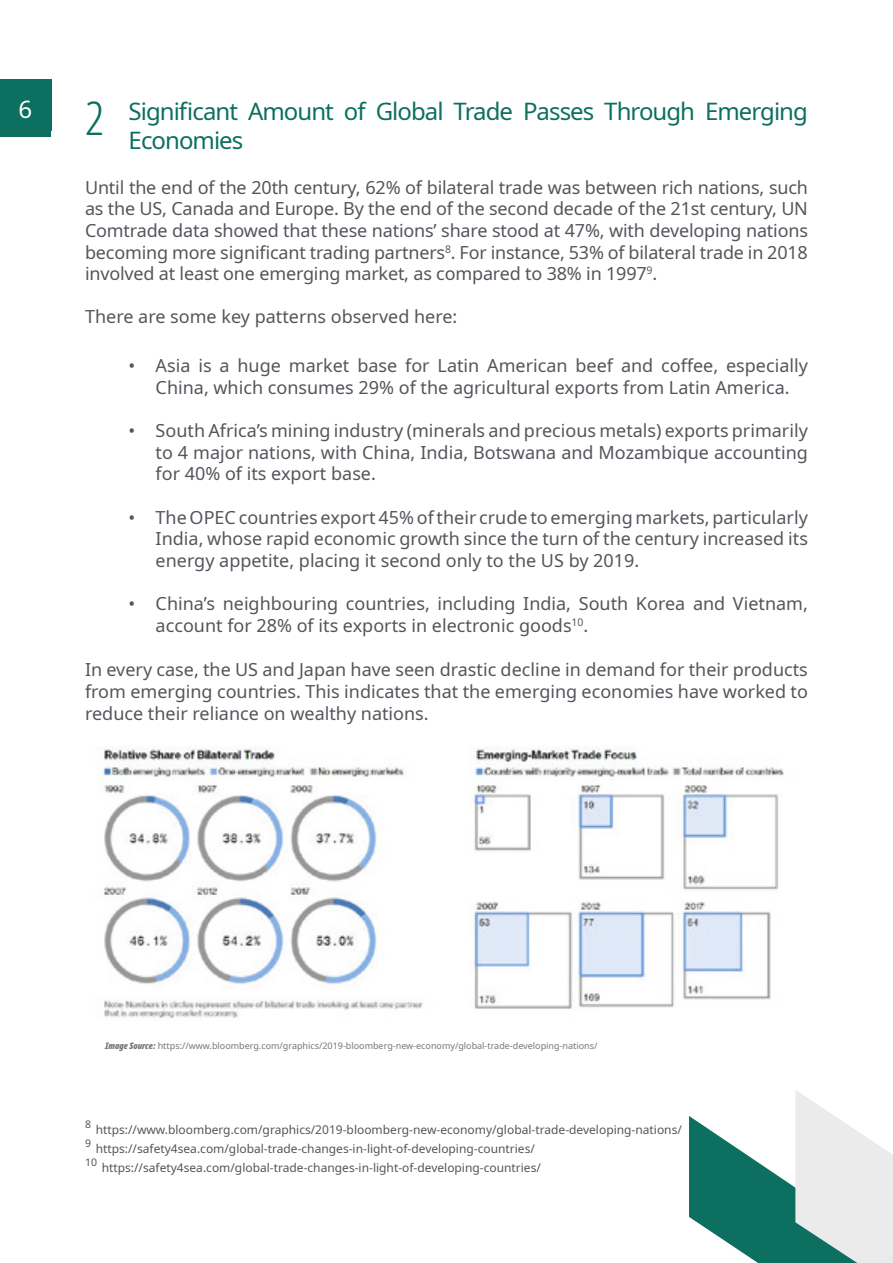
<style>
.page{position:relative;width:893px;height:1263px;background:#fff}
.page>*{position:absolute;margin:0;border:0;box-sizing:border-box;transform-origin:0 0}
.t1{font:24px/28.8px "Noto Sans";letter-spacing:-.04em;color:#0c6f5f}
.t2{font:18px/21.6px "Noto Sans";color:#52555b;text-align:justify}
.t3{font:12px "Noto Sans";color:#52555b}
.t4{font:10.5px "Noto Sans";color:#52555b}
.t5{font:9px "Noto Sans";color:#777}
.s1{color:#fff}
.s2{font-weight:300;font-stretch:extra-condensed;font-size:46.5px}
.s3{font-weight:900;font-style:italic;font-stretch:extra-condensed}
</style>
<div class="page">
<div style="left:0;top:85px;width:51px;height:51px;background:#0c6f5f"></div>
<div style="left:0;top:80px;width:51px;height:51px;background:#0c6f5f"></div>
<img style="left:103px;top:745px;width:681px;height:273px">
<svg style="left:689px;top:1090px;width:204px;height:173px"></svg>
<h1 class="t1" style="left:129px;top:97px;width:681px;text-indent:-110px"><span class="s1">6</span> <span class="s2">2</span> Significant Amount of Global Trade Passes Through Emerging<br>Economies</h1>
<p class="t2" style="left:85px;top:177px;width:724px">Until the end of the 20th century, 62% of bilateral trade was between rich nations, such as the US, Canada and Europe. By the end of the second decade of the 21st century, UN Comtrade data showed that these nations’ share stood at 47%, with developing nations becoming more significant trading partners<sup>8</sup>. For instance, 53% of bilateral trade in 2018 involved at least one emerging market, as compared to 38% in 1997<sup>9</sup>.</p>
<p class="t2" style="left:85px;top:306px;width:374px">There are some key patterns observed here:</p>
<p class="t2" style="left:129px;top:355px;width:681px;text-align:center">• Asia is a huge market base for Latin American beef and coffee, especially<br>China, which consumes 29% of the agricultural exports from Latin America.</p>
<p class="t2" style="left:156px;top:420px;width:654px;text-indent:-27px">• South Africa’s mining industry (minerals and precious metals) exports primarily to 4 major nations, with China, India, Botswana and Mozambique accounting for 40% of its export base.</p>
<p class="t2" style="left:156px;top:507px;width:654px;text-indent:-27px">• The OPEC countries export 45% of their crude to emerging markets, particularly India, whose rapid economic growth since the turn of the century increased its energy appetite, placing it second only to the US by 2019.</p>
<p class="t2" style="left:156px;top:593px;width:654px;text-indent:-27px">• China’s neighbouring countries, including India, South Korea and Vietnam, account for 28% of its exports in electronic goods<sup>10</sup>.</p>
<p class="t2" style="left:85px;top:659px;width:724px">In every case, the US and Japan have seen drastic decline in demand for their products from emerging countries. This indicates that the emerging economies have worked to reduce their reliance on wealthy nations.</p>
<p class="t5" style="left:105px;top:1039px;width:494px"><span class="s3">Image Source:</span> https://www.bloomberg.com/graphics/2019-bloomberg-new-economy/global-trade-developing-nations/</p>
<p class="t4" style="left:85px;top:1117px;width:8px">8</p>
<p class="t3" style="left:96px;top:1122px;width:588px">https://www.bloomberg.com/graphics/2019-bloomberg-new-economy/global-trade-developing-nations/</p>
<p class="t4" style="left:85px;top:1136px;width:8px">9</p>
<p class="t3" style="left:96px;top:1141px;width:441px">https://safety4sea.com/global-trade-changes-in-light-of-developing-countries/</p>
<p class="t4" style="left:85px;top:1155px;width:14px">10</p>
<p class="t3" style="left:102px;top:1160px;width:441px">https://safety4sea.com/global-trade-changes-in-light-of-developing-countries/</p>
</div>
